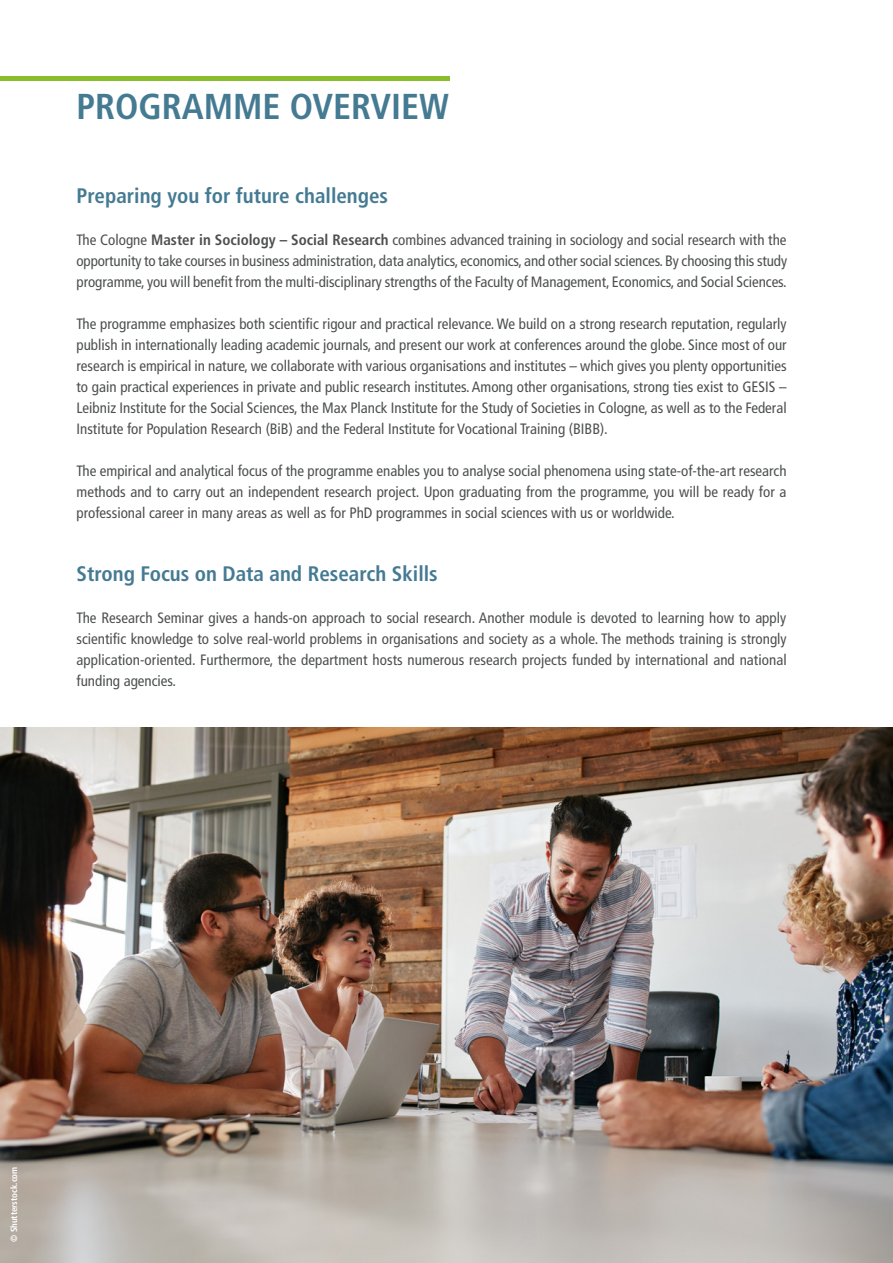
<style>
.page{position:relative;width:893px;height:1263px;background:#fff}
.page>*{position:absolute;margin:0;border:0;box-sizing:border-box;transform-origin:0 0}
.t1{font:700 condensed 36px "Frutiger LT Com";color:#457a93}
.t2{font:700 condensed 21px "Frutiger LT Com";color:#457a93}
.t3{font:condensed 15px/21px "Frutiger LT Com";color:#4d4f4f;text-align:justify}
.t4{font:700 condensed 9px "Frutiger LT Com";color:#fff}
.s1{font-weight:700}
</style>
<div class="page">
<hr style="left:0;top:77px;width:449px;height:4px;background:#89bd2b">
<img style="left:0;top:728px;width:893px;height:535px">
<h1 class="t1" style="left:77px;top:84px;width:374px">PROGRAMME OVERVIEW</h1>
<h2 class="t2" style="left:77px;top:182px;width:313px">Preparing you for future challenges</h2>
<p class="t3" style="left:77px;top:229px;width:712px">The Cologne <span class="s1">Master in Sociology – Social Research</span> combines advanced training in sociology and social research with the opportunity to take courses in business administration, data analytics, economics, and other social sciences. By choosing this study programme, you will benefit from the multi-disciplinary strengths of the Faculty of Management, Economics, and Social Sciences.</p>
<p class="t3" style="left:77px;top:313px;width:712px">The programme emphasizes both scientific rigour and practical relevance. We build on a strong research reputation, regularly publish in internationally leading academic journals, and present our work at conferences around the globe. Since most of our research is empirical in nature, we collaborate with various organisations and institutes – which gives you plenty opportunities to gain practical experiences in private and public research institutes. Among other organisations, strong ties exist to GESIS – Leibniz Institute for the Social Sciences, the Max Planck Institute for the Study of Societies in Cologne, as well as to the Federal Institute for Population Research (BiB) and the Federal Institute for Vocational Training (BIBB).</p>
<p class="t3" style="left:77px;top:460px;width:712px">The empirical and analytical focus of the programme enables you to analyse social phenomena using state-of-the-art research methods and to carry out an independent research project. Upon graduating from the programme, you will be ready for a professional career in many areas as well as for PhD programmes in social sciences with us or worldwide.</p>
<h2 class="t2" style="left:77px;top:560px;width:363px">Strong Focus on Data and Research Skills</h2>
<p class="t3" style="left:77px;top:607px;width:712px">The Research Seminar gives a hands-on approach to social research. Another module is devoted to learning how to apply scientific knowledge to solve real-world problems in organisations and society as a whole. The methods training is strongly application-oriented. Furthermore, the department hosts numerous research projects funded by international and national funding agencies.</p>
<p class="t4" style="left:8px;top:1242px;width:77px;rotate:-90deg">© Shutterstock.com</p>
</div>
